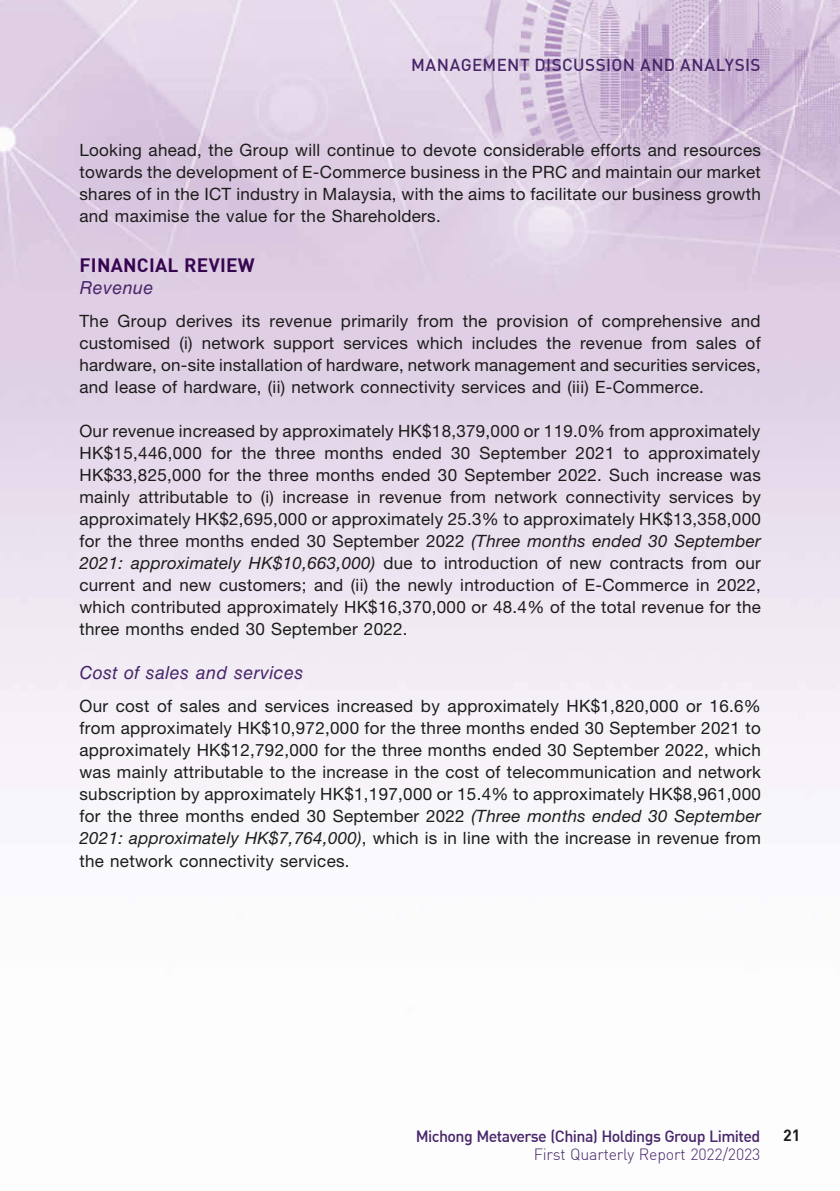
<style>
.page{position:relative;width:840px;height:1191px;background:#fff}
.page>*{position:absolute;margin:0;border:0;box-sizing:border-box;transform-origin:0 0}
.t1{font:700 19px "DIN";letter-spacing:.015em;color:#360550}
.t2{font:italic 18px "Helvetica LT Std";letter-spacing:.015em;color:#48266a}
.t3{font:17px/22px "Helvetica Neue LT Std";letter-spacing:.015em;color:#1c1c1b;text-align:justify}
.t4{font:500 17px "DIN";letter-spacing:.025em;color:#48266a}
.t5{font:500 16px "DIN";letter-spacing:-.035em;color:#48266a}
.t6{font:300 16px "DIN";letter-spacing:-.01em;color:#48266a}
.t7{font:700 16px "DIN";color:#1c1c1b}
.s1{font-style:italic}
</style>
<div class="page">
<img style="left:0;top:0;width:839px;height:798px">
<p class="t4" style="left:411px;top:54px;width:351px">MANAGEMENT DISCUSSION AND ANALYSIS</p>
<p class="t3" style="left:79px;top:139px;width:682px">Looking ahead, the Group will continue to devote considerable efforts and resources towards the development of E-Commerce business in the PRC and maintain our market shares of in the ICT industry in Malaysia, with the aims to facilitate our business growth and maximise the value for the Shareholders.</p>
<p class="t1" style="left:79px;top:252px;width:177px">FINANCIAL REVIEW</p>
<p class="t2" style="left:79px;top:277px;width:75px">Revenue</p>
<p class="t3" style="left:79px;top:310px;width:682px">The Group derives its revenue primarily from the provision of comprehensive and customised (i) network support services which includes the revenue from sales of hardware, on-site installation of hardware, network management and securities services, and lease of hardware, (ii) network connectivity services and (iii) E-Commerce.</p>
<p class="t3" style="left:79px;top:420px;width:682px">Our revenue increased by approximately HK$18,379,000 or 119.0% from approximately HK$15,446,000 for the three months ended 30 September 2021 to approximately HK$33,825,000 for the three months ended 30 September 2022. Such increase was mainly attributable to (i) increase in revenue from network connectivity services by approximately HK$2,695,000 or approximately 25.3% to approximately HK$13,358,000 for the three months ended 30 September 2022 <span class="s1">(Three months ended 30 September 2021: approximately HK$10,663,000)</span> due to introduction of new contracts from our current and new customers; and (ii) the newly introduction of E-Commerce in 2022, which contributed approximately HK$16,370,000 or 48.4% of the total revenue for the three months ended 30 September 2022.</p>
<p class="t2" style="left:79px;top:662px;width:225px">Cost of sales and services</p>
<p class="t3" style="left:79px;top:695px;width:682px">Our cost of sales and services increased by approximately HK$1,820,000 or 16.6% from approximately HK$10,972,000 for the three months ended 30 September 2021 to approximately HK$12,792,000 for the three months ended 30 September 2022, which was mainly attributable to the increase in the cost of telecommunication and network subscription by approximately HK$1,197,000 or 15.4% to approximately HK$8,961,000 for the three months ended 30 September 2022 <span class="s1">(Three months ended 30 September 2021: approximately HK$7,764,000)</span>, which is in line with the increase in revenue from the network connectivity services.</p>
<p class="t5" style="left:415px;top:1126px;width:346px">Michong Metaverse (China) Holdings Group Limited</p>
<p class="t7" style="left:782px;top:1125px;width:19px">21</p>
<p class="t6" style="left:533px;top:1144px;width:228px">First Quarterly Report 2022/2023</p>
</div>
